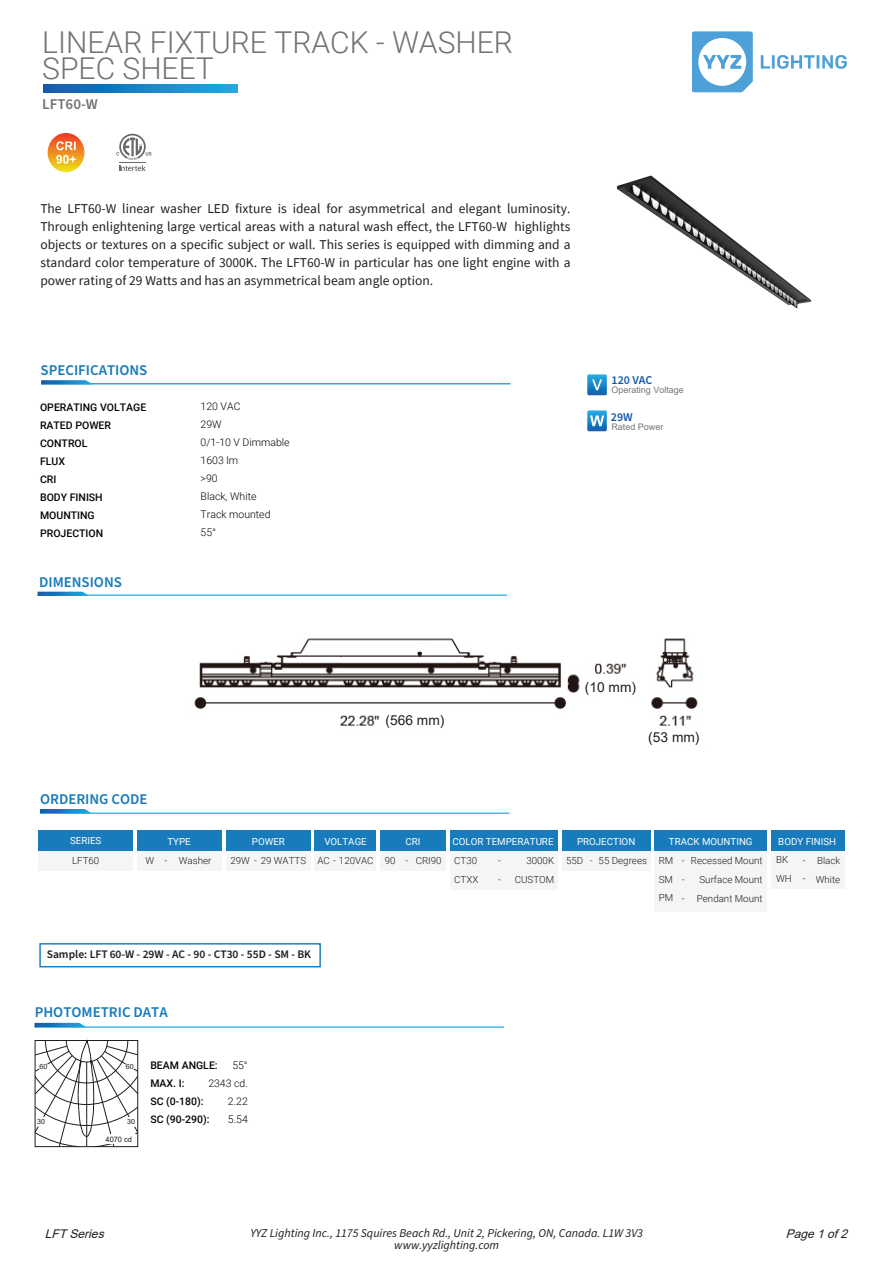
<style>
.page{position:relative;width:893px;height:1262px;background:#fff}
.page>*{position:absolute;margin:0;border:0;box-sizing:border-box;transform-origin:0 0}
.t1{font:300 30px "Roboto";color:#737273}
.t2{font:600 15px "Source Sans Pro";color:#737273}
.t3{font:600 14.85px "Source Sans Pro";color:#157bbb}
.t4{font:13.8px "Arial";color:#211d1e}
.t5{font:13.5px/18px "Source Sans Pro";color:#211d1e;text-align:justify}
.t6{font:italic 12px "Source Sans Pro";color:#1f1c1d}
.t7{font:italic 12px "Arial";color:#1f1c1d}
.t8{font:600 12px "Source Sans Pro";color:#155aa8}
.t9{font:600 11.55px "Source Sans Pro";color:#211d1e}
.t10{font:500 10.5px/18px "Roboto";color:#040503}
.t11{font:300 10.5px/18px "Roboto";color:#040503}
.t12{font:300 9.75px/18.9px "Roboto";color:#1f1c1d}
.t13{font:9.75px "Roboto";color:#fff}
.t14{font:9px "Arial";color:#777776}
.t15{font:7.5px "Arial";color:#211d1e}
.t16{font:7.2px "Arial";color:#211d1e}
</style>
<div class="page">
<img style="left:616px;top:175px;width:196px;height:134px">
<svg style="left:43px;top:85px;width:194px;height:7px"></svg>
<hr style="left:41px;top:383px;width:469px;height:1px;background:#28abe1">
<svg style="left:41px;top:380px;width:50px;height:4px"></svg>
<hr style="left:38px;top:594px;width:469px;height:2px;background:#45bceb">
<svg style="left:38px;top:591px;width:51px;height:5px"></svg>
<svg style="left:587px;top:374px;width:20px;height:21px"></svg>
<svg style="left:587px;top:410px;width:20px;height:21px"></svg>
<svg style="left:48px;top:133px;width:36px;height:39px"></svg>
<svg style="left:692px;top:32px;width:60px;height:60px"></svg>
<svg style="left:760px;top:55px;width:86px;height:14px"></svg>
<svg style="left:116px;top:134px;width:35px;height:37px"></svg>
<img style="left:194px;top:638px;width:504px;height:88px">
<div style="left:39px;top:830px;width:94px;height:21px;background:#187bbb"></div>
<div style="left:226px;top:830px;width:84px;height:21px;background:#187bbb"></div>
<div style="left:450px;top:830px;width:108px;height:21px;background:#187bbb"></div>
<div style="left:315px;top:830px;width:61px;height:21px;background:#187bbb"></div>
<hr style="left:40px;top:812px;width:469px;height:2px;background:#45bceb">
<svg style="left:40px;top:809px;width:52px;height:4px"></svg>
<div style="left:39px;top:943px;width:282px;height:24px;border:1px solid #157bbb"></div>
<div style="left:39px;top:851px;width:94px;height:19px;background:#f4f5f6"></div>
<div style="left:654px;top:830px;width:113px;height:21px;background:#187bbb"></div>
<div style="left:226px;top:851px;width:84px;height:19px;background:#f4f5f6"></div>
<div style="left:654px;top:851px;width:113px;height:60px;background:#f4f5f6"></div>
<div style="left:450px;top:851px;width:108px;height:38px;background:#f4f5f6"></div>
<div style="left:137px;top:830px;width:84px;height:21px;background:#187bbb"></div>
<div style="left:137px;top:851px;width:84px;height:19px;background:#f4f5f6"></div>
<div style="left:380px;top:830px;width:66px;height:21px;background:#187bbb"></div>
<div style="left:380px;top:851px;width:66px;height:19px;background:#f4f5f6"></div>
<div style="left:771px;top:830px;width:74px;height:21px;background:#187bbb"></div>
<div style="left:771px;top:851px;width:74px;height:38px;background:#f4f5f6"></div>
<div style="left:315px;top:851px;width:61px;height:19px;background:#f4f5f6"></div>
<div style="left:562px;top:830px;width:88px;height:21px;background:#187bbb"></div>
<div style="left:562px;top:851px;width:88px;height:19px;background:#f4f5f6"></div>
<div style="left:383px;top:711px;width:60px;height:18px;background:#fff"></div>
<div style="left:583px;top:678px;width:59px;height:18px;background:#fff"></div>
<hr style="left:35px;top:1026px;width:469px;height:1px;background:#45bceb">
<svg style="left:35px;top:1022px;width:51px;height:5px"></svg>
<svg style="left:34px;top:1039px;width:104px;height:108px"></svg>
<h1 class="t1" style="left:42px;top:22px;width:472px">LINEAR FIXTURE TRACK - WASHER</h1>
<h1 class="t1" style="left:42px;top:47px;width:173px">SPEC SHEET</h1>
<p class="t2" style="left:42px;top:94px;width:57px">LFT60-W</p>
<p class="t5" style="left:40px;top:200px;width:531px">The LFT60-W linear washer LED fixture is ideal for asymmetrical and elegant luminosity.<br>Through enlightening large vertical areas with a natural wash effect, the LFT60-W highlights objects or textures on a specific subject or wall. This series is equipped with dimming and a standard color temperature of 3000K. The LFT60-W in particular has one light engine with a power rating of 29 Watts and has an asymmetrical beam angle option.</p>
<p class="t3" style="left:41px;top:360px;width:108px">SPECIFICATIONS</p>
<p class="t10" style="left:40px;top:397px;width:108px">OPERATING VOLTAGE<br>RATED POWER<br>CONTROL<br>FLUX<br>CRI<br>BODY FINISH<br>MOUNTING<br>PROJECTION</p>
<p class="t11" style="left:201px;top:397px;width:91px">120 VAC<br>29W<br>0/1-10 V Dimmable<br>1603 lm<br>&gt;90<br>Black, White<br>Track mounted<br>55°</p>
<p class="t3" style="left:39px;top:572px;width:84px">DIMENSIONS</p>
<p class="t8" style="left:611px;top:372px;width:43px">120 VAC</p>
<p class="t14" style="left:611px;top:383px;width:74px">Operating Voltage</p>
<p class="t14" style="left:611px;top:420px;width:54px">Rated Power</p>
<p class="t8" style="left:611px;top:408px;width:23px">29W</p>
<p class="t4" style="left:385px;top:710px;width:60px">(566 mm)</p>
<p class="t4" style="left:584px;top:677px;width:53px">(10 mm)</p>
<p class="t4" style="left:648px;top:727px;width:53px">(53 mm)</p>
<p class="t3" style="left:40px;top:788px;width:109px">ORDERING CODE</p>
<p class="t13" style="left:70px;top:833px;width:33px">SERIES</p>
<p class="t13" style="left:252px;top:834px;width:35px">POWER</p>
<p class="t13" style="left:669px;top:834px;width:85px">TRACK MOUNTING</p>
<p class="t12" style="left:515px;top:850px;width:41px;text-align:right">3000K<br>CUSTOM</p>
<p class="t13" style="left:452px;top:834px;width:103px">COLOR TEMPERATURE</p>
<p class="t13" style="left:405px;top:834px;width:17px">CRI</p>
<p class="t12" style="left:385px;top:850px;width:58px">90 - CRI90</p>
<p class="t13" style="left:577px;top:834px;width:60px">PROJECTION</p>
<p class="t12" style="left:566px;top:850px;width:82px">55D - 55 Degrees</p>
<p class="t13" style="left:167px;top:834px;width:25px">TYPE</p>
<p class="t12" style="left:145px;top:850px;width:67px">W - Washer</p>
<p class="t13" style="left:324px;top:835px;width:44px">VOLTAGE</p>
<p class="t12" style="left:658px;top:850px;width:16px;text-align:justify">RM SM PM</p>
<p class="t12" style="left:681px;top:851px;width:4px;text-align:justify">- - -</p>
<p class="t12" style="left:72px;top:850px;width:29px">LFT60</p>
<p class="t12" style="left:230px;top:850px;width:77px">29W - 29 WATTS</p>
<p class="t12" style="left:454px;top:850px;width:26px">CT30<br>CTXX</p>
<p class="t12" style="left:317px;top:850px;width:58px">AC - 120VAC</p>
<p class="t12" style="left:697px;top:851px;width:67px;text-align:justify;text-indent:-6px">Recessed Mount Surface Mount Pendant Mount</p>
<p class="t12" style="left:498px;top:851px;width:4px">- -</p>
<p class="t13" style="left:778px;top:834px;width:59px">BODY FINISH</p>
<p class="t12" style="left:776px;top:850px;width:17px">BK<br>WH</p>
<p class="t12" style="left:802px;top:850px;width:4px">- -</p>
<p class="t12" style="left:815px;top:850px;width:26px">Black<br>White</p>
<p class="t9" style="left:47px;top:946px;width:266px">Sample: LFT 60-W - 29W - AC - 90 - CT30 - 55D - SM - BK</p>
<p class="t3" style="left:35px;top:1002px;width:134px">PHOTOMETRIC DATA</p>
<p class="t16" style="left:39px;top:1061px;width:9px">60</p>
<p class="t16" style="left:126px;top:1061px;width:9px">60</p>
<p class="t16" style="left:37px;top:1117px;width:9px">30</p>
<p class="t16" style="left:127px;top:1117px;width:9px">30</p>
<p class="t15" style="left:105px;top:1134px;width:28px">4070 cd</p>
<p class="t11" style="left:208px;top:1056px;width:41px;text-align:right">55°<br>2343 cd.<br>2.22<br>5.54</p>
<p class="t10" style="left:150px;top:1056px;width:69px">BEAM ANGLE:<br>MAX. I:<br>SC (0-180):<br>SC (90-290):</p>
<p class="t7" style="left:45px;top:1225px;width:65px">LFTSeries</p>
<p class="t6" style="left:250px;top:1225px;width:394px">YYZ Lighting Inc., 1175 Squires Beach Rd., Unit 2, Pickering, ON, Canada. L1W 3V3</p>
<p class="t7" style="left:785px;top:1225px;width:67px">Page1of2</p>
<p class="t6" style="left:394px;top:1237px;width:106px">www.yyzlighting.com</p>
</div>
